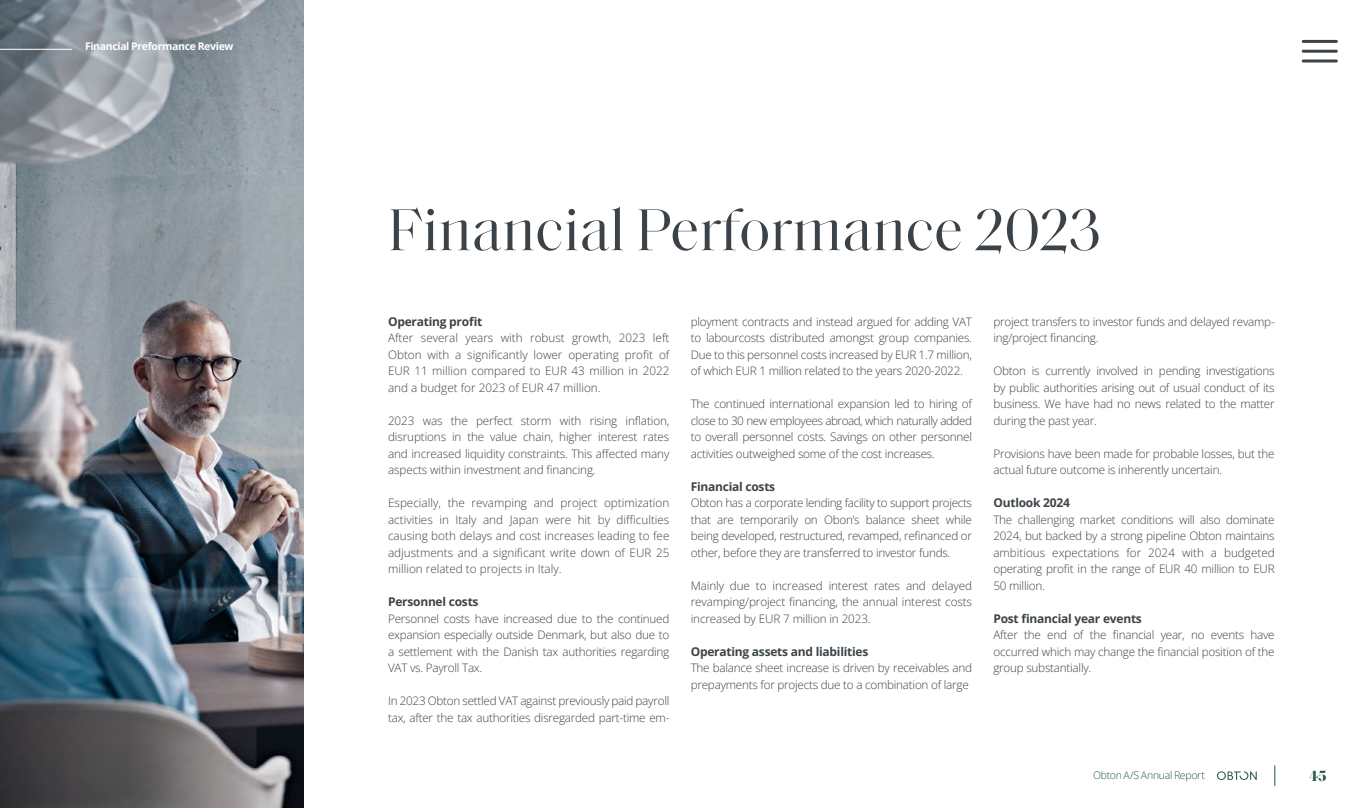
<style>
.page{position:relative;width:1361px;height:808px;background:#fff}
.page>*{position:absolute;margin:0;border:0;box-sizing:border-box;transform-origin:0 0}
.t1{font:60px "Saol Display";color:#3c4348}
.t2{font:700 15px "Saol Display";color:#265844}
.t3{font:700 12px "Open Sans";letter-spacing:-.02em;color:#3c4348}
.t4{font:11.7px/16.5px "Open Sans";letter-spacing:-.02em;color:#3c4348;text-align:justify}
.t5{font:700 10.5px "Open Sans";letter-spacing:-.03em;color:#fff}
.t6{font:10.5px "Open Sans";letter-spacing:-.03em;color:#265844}
</style>
<div class="page">
<img style="left:0;top:0;width:303px;height:808px">
<svg style="left:1274px;top:766px;width:1px;height:19px"></svg>
<svg style="left:1217px;top:771px;width:39px;height:9px"></svg>
<hr style="left:0;top:49px;width:72px;height:1px;background:#f5f3f0">
<hr style="left:1303px;top:40px;width:33px;height:3px;background:#3c4348">
<hr style="left:1303px;top:50px;width:33px;height:3px;background:#3c4348">
<hr style="left:1303px;top:59px;width:33px;height:3px;background:#3c4348">
<p class="t5" style="left:85px;top:39px;width:150px">Financial Preformance Review</p>
<h1 class="t1" style="left:388px;top:187px;width:714px">Financial Performance 2023</h1>
<p class="t3" style="left:388px;top:313px;width:96px">Operating profit</p>
<p class="t4" style="left:388px;top:329px;width:283px">After several years with robust growth, 2023 left Obton with a significantly lower operating profit of EUR 11 million compared to EUR 43 million in 2022 and a budget for 2023 of EUR 47 million.</p>
<p class="t4" style="left:388px;top:412px;width:283px">2023 was the perfect storm with rising inflation, disruptions in the value chain, higher interest rates and increased liquidity constraints. This affected many aspects within investment and financing.</p>
<p class="t4" style="left:388px;top:494px;width:283px">Especially, the revamping and project optimization activities in Italy and Japan were hit by difficulties causing both delays and cost increases leading to fee adjustments and a significant write down of EUR 25 million related to projects in Italy.</p>
<p class="t3" style="left:388px;top:593px;width:92px">Personnel costs</p>
<p class="t4" style="left:388px;top:610px;width:283px">Personnel costs have increased due to the continued expansion especially outside Denmark, but also due to a settlement with the Danish tax authorities regarding VAT vs. Payroll Tax.</p>
<p class="t4" style="left:388px;top:692px;width:283px">In 2023 Obton settled VAT against previously paid payroll tax, after the tax authorities disregarded part-time em-</p>
<p class="t4" style="left:691px;top:313px;width:283px;text-align:left">ployment contracts and instead argued for adding VAT to labourcosts distributed amongst group companies.<br>Due to this personnel costs increased by EUR 1.7 million, of which EUR 1 million related to the years 2020-2022.</p>
<p class="t4" style="left:691px;top:395px;width:283px">The continued international expansion led to hiring of close to 30 new employees abroad, which naturally added to overall personnel costs. Savings on other personnel activities outweighed some of the cost increases.</p>
<p class="t3" style="left:691px;top:478px;width:86px">Financial costs</p>
<p class="t4" style="left:691px;top:494px;width:283px">Obton has a corporate lending facility to support projects that are temporarily on Obon’s balance sheet while being developed, restructured, revamped, refinanced or other, before they are transferred to investor funds.</p>
<p class="t4" style="left:691px;top:577px;width:283px">Mainly due to increased interest rates and delayed revamping/project financing, the annual interest costs increased by EUR 7 million in 2023.</p>
<p class="t3" style="left:691px;top:643px;width:179px">Operating assets and liabilities</p>
<p class="t4" style="left:691px;top:659px;width:283px">The balance sheet increase is driven by receivables and prepayments for projects due to a combination of large</p>
<p class="t4" style="left:993px;top:313px;width:283px">project transfers to investor funds and delayed revamp&shy;ing/project financing.</p>
<p class="t4" style="left:993px;top:362px;width:283px">Obton is currently involved in pending investigations by public authorities arising out of usual conduct of its business. We have had no news related to the matter during the past year.</p>
<p class="t4" style="left:993px;top:445px;width:283px">Provisions have been made for probable losses, but the actual future outcome is inherently uncertain.</p>
<p class="t3" style="left:993px;top:494px;width:78px">Outlook 2024</p>
<p class="t4" style="left:993px;top:511px;width:283px">The challenging market conditions will also dominate 2024, but backed by a strong pipeline Obton maintains ambitious expectations for 2024 with a budgeted operating profit in the range of EUR 40 million to EUR 50 million.</p>
<p class="t3" style="left:993px;top:610px;width:150px">Post financial year events</p>
<p class="t4" style="left:993px;top:626px;width:283px">After the end of the financial year, no events have occurred which may change the financial position of the group substantially.</p>
<p class="t6" style="left:1093px;top:768px;width:113px">Obton A/S Annual Report</p>
<p class="t2" style="left:1309px;top:765px;width:18px">45</p>
</div>
